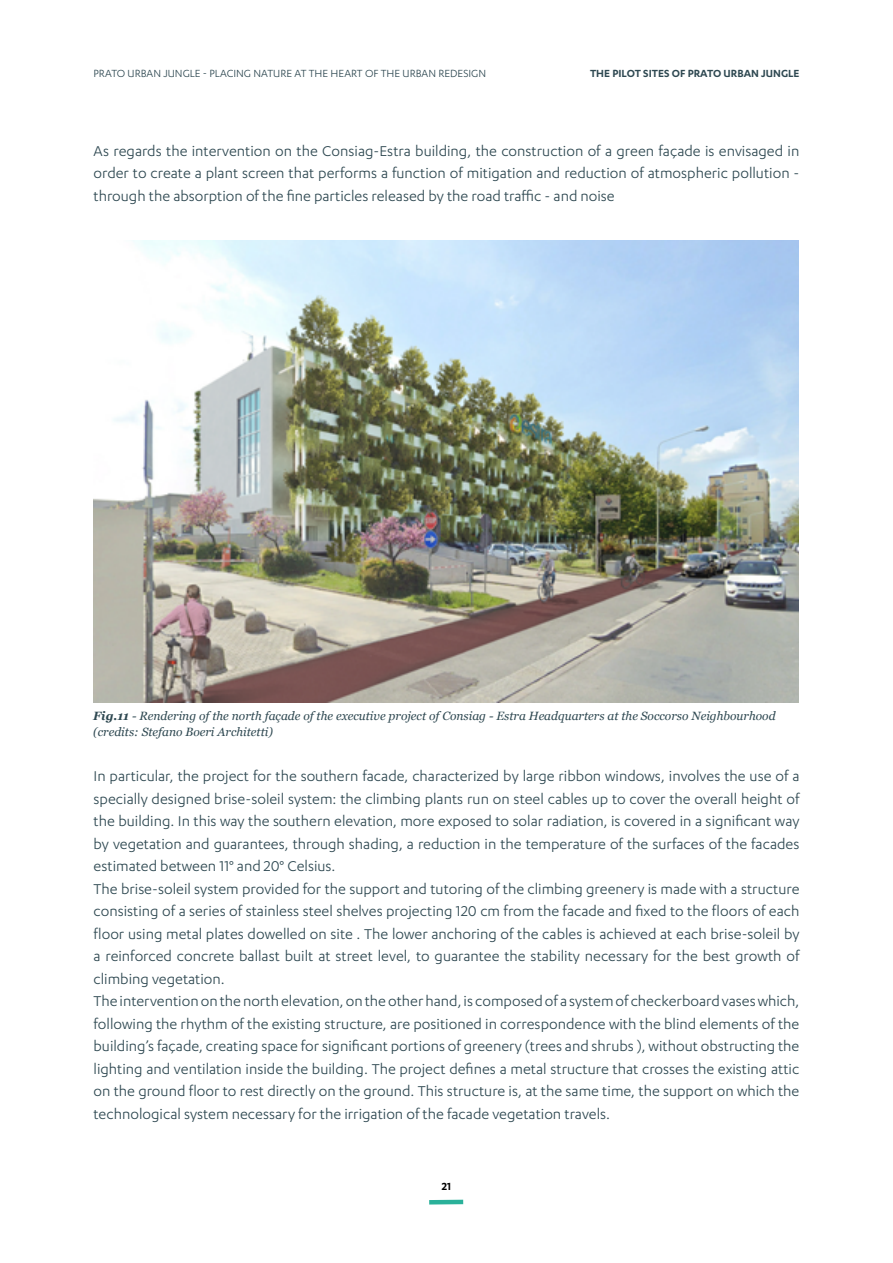
<style>
.page{position:relative;width:893px;height:1263px;background:#fff}
.page>*{position:absolute;margin:0;border:0;box-sizing:border-box;transform-origin:0 0}
.t1{font:16.5px/22.5px "Karbon";color:#2e4851;text-align:justify}
.t2{font:italic 12px/16.5px "Georgia";color:#2e4851}
.t3{font:12px "Karbon";color:#2e4851}
.t4{font:600 12px "Karbon";color:#2e4851}
.t5{font:600 12px "Karbon";color:#000}
.s1{font-weight:700}
</style>
<div class="page">
<hr style="left:429px;top:1200px;width:34px;height:4px;background:#2ab19a">
<img style="left:94px;top:240px;width:704px;height:462px">
<p class="t3" style="left:94px;top:67px;width:394px">PRATO URBAN JUNGLE - PLACING NATURE AT THE HEART OF THE URBAN REDESIGN</p>
<p class="t4" style="left:590px;top:66px;width:211px">THE PILOT SITES OF PRATO URBAN JUNGLE</p>
<p class="t1" style="left:94px;top:139px;width:707px">As regards the intervention on the Consiag-Estra building, the construction of a green façade is envisaged in order to create a plant screen that performs a function of mitigation and reduction of atmospheric pollution - through the absorption of the fine particles released by the road traffic - and noise</p>
<p class="t2" style="left:93px;top:708px;width:684px"><span class="s1">Fig.11</span> - Rendering of the north façade of the executive project of Consiag - Estra Headquarters at the Soccorso Neighbourhood (credits: Stefano Boeri Architetti)</p>
<p class="t1" style="left:94px;top:764px;width:707px;text-align:left">In particular, the project for the southern facade, characterized by large ribbon windows, involves the use of a specially designed brise-soleil system: the climbing plants run on steel cables up to cover the overall height of the building. In this way the southern elevation, more exposed to solar radiation, is covered in a significant way by vegetation and guarantees, through shading, a reduction in the temperature of the surfaces of the facades estimated between 11° and 20° Celsius.<br>The brise-soleil system provided for the support and tutoring of the climbing greenery is made with a structure consisting of a series of stainless steel shelves projecting 120 cm from the facade and fixed to the floors of each floor using metal plates dowelled on site . The lower anchoring of the cables is achieved at each brise-soleil by a reinforced concrete ballast built at street level, to guarantee the stability necessary for the best growth of climbing vegetation.<br>The intervention on the north elevation, on the other hand, is composed of a system of checkerboard vases which, following the rhythm of the existing structure, are positioned in correspondence with the blind elements of the building’s façade, creating space for significant portions of greenery (trees and shrubs ), without obstructing the lighting and ventilation inside the building. The project defines a metal structure that crosses the existing attic on the ground floor to rest directly on the ground. This structure is, at the same time, the support on which the technological system necessary for the irrigation of the facade vegetation travels.</p>
<p class="t5" style="left:442px;top:1179px;width:11px">21</p>
</div>
